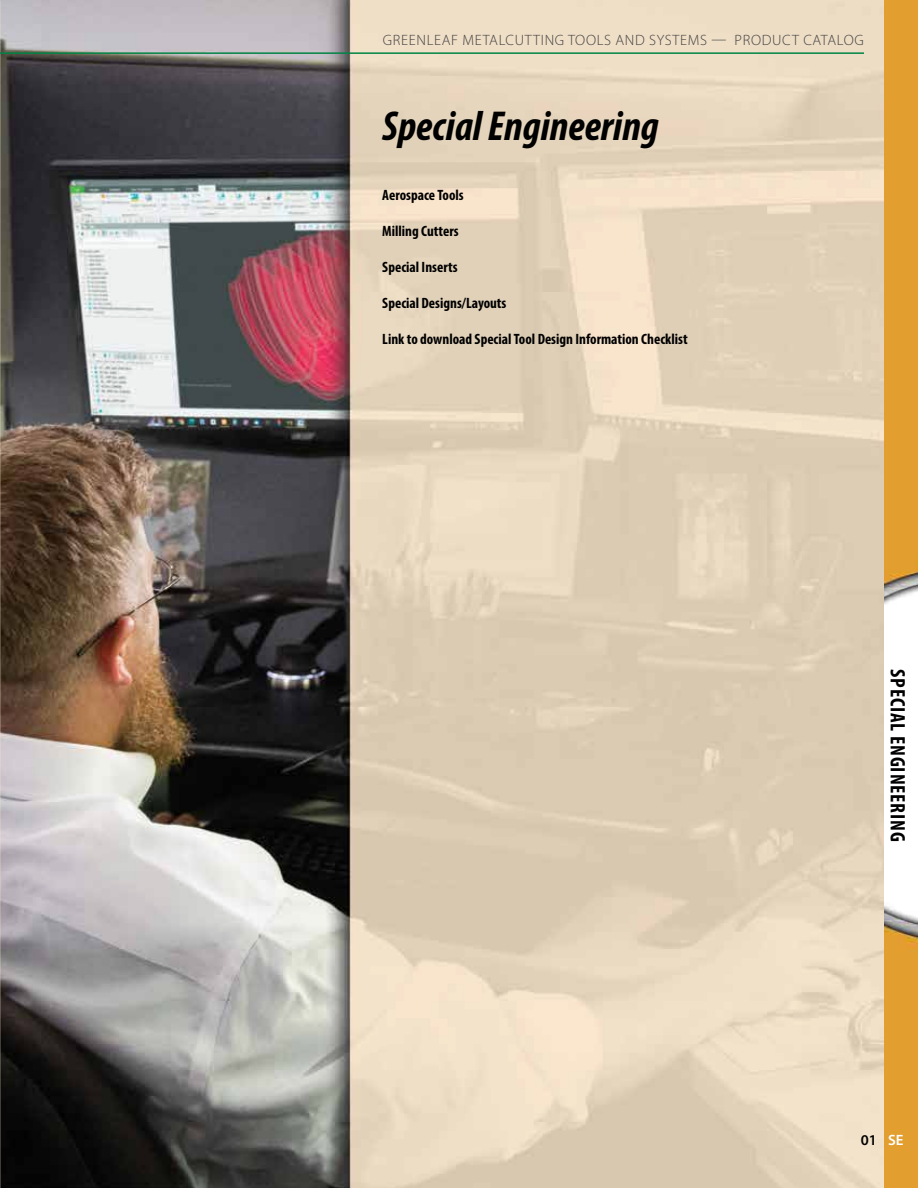
<style>
.page{position:relative;width:918px;height:1188px;background:#fff}
.page>*{position:absolute;margin:0;border:0;box-sizing:border-box;transform-origin:0 0}
.t1{font:italic 700 condensed 42px "Myriad Pro";color:#000}
.t2{font:700 condensed 21px "Myriad Pro";letter-spacing:.04em;color:#000}
.t3{font:700 condensed 15px "Myriad Pro";color:#000}
.t4{font:300 15px "Myriad Pro";letter-spacing:.045em;color:#414042}
.t5{font:600 15px "Myriad Pro";color:#000}
.s1{color:#fff}
</style>
<div class="page">
<img style="left:0;top:0;width:884px;height:1188px">
<hr style="left:0;top:52px;width:864px;height:2px;background:#008445">
<svg style="left:884px;top:0;width:34px;height:1188px;fill:#e29e2f"></svg>
<p class="t4" style="left:383px;top:31px;width:483px">GREENLEAF METALCUTTING TOOLS AND SYSTEMS — PRODUCT CATALOG</p>
<h1 class="t1" style="left:382px;top:99px;width:278px">Special Engineering</h1>
<p class="t3" style="left:382px;top:186px;width:83px">Aerospace Tools</p>
<p class="t3" style="left:382px;top:222px;width:78px">Milling Cutters</p>
<p class="t3" style="left:382px;top:258px;width:77px">Special Inserts</p>
<p class="t3" style="left:382px;top:294px;width:126px">Special Designs/Layouts</p>
<p class="t3" style="left:382px;top:330px;width:307px">Link to download Special Tool Design Information Checklist</p>
<h2 class="t2" style="left:911px;top:669px;width:174px;rotate:90deg">SPECIAL ENGINEERING</h2>
<p class="t5" style="left:861px;top:1132px;width:44px">01 <span class="s1">SE</span></p>
</div>
